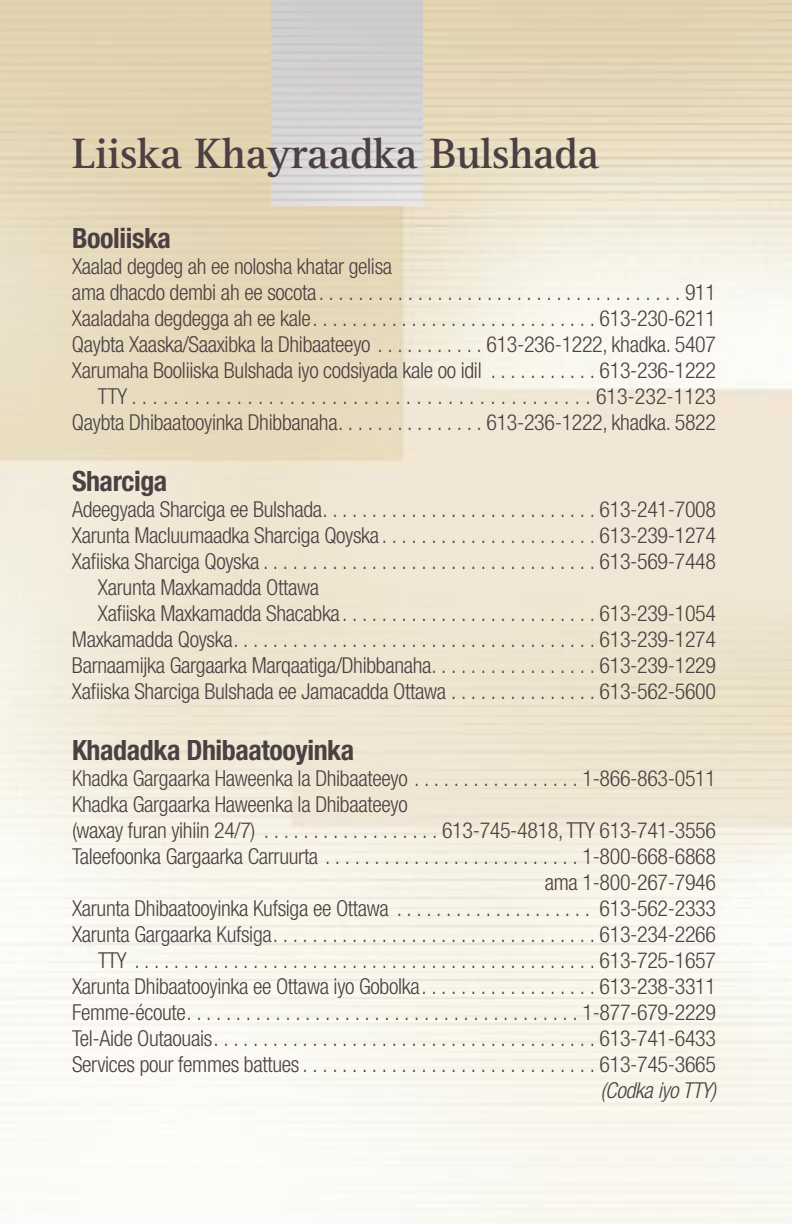
<style>
.page{position:relative;width:792px;height:1224px;background:#fff}
.page>*{position:absolute;margin:0;border:0;box-sizing:border-box;transform-origin:0 0}
.t1{font:700 44px "Rotis Serif";letter-spacing:-.015em;color:#4b4042}
.t2{font:700 condensed 28px "Helvetica Neue";letter-spacing:-.015em;color:#4b4042}
.t3{font:300 condensed 22px "Helvetica Neue";letter-spacing:-.015em;color:#4b4042}
.t4{font:italic 300 condensed 22px "Helvetica Neue";letter-spacing:-.01em;color:#4b4042}
</style>
<div class="page">
<h1 class="t1" style="left:72px;top:138px;width:529px">Liiska Khayraadka Bulshada</h1>
<p class="t2" style="left:72px;top:228px;width:101px">Booliiska</p>
<p class="t3" style="left:72px;top:258px;width:322px">Xaalad degdeg ah ee nolosha khatar gelisa</p>
<p class="t3" style="left:72px;top:284px;width:646px">amadhacdodembiaheesocota.....................................911</p>
<p class="t3" style="left:72px;top:310px;width:646px">Xaaladahadegdeggaaheekale.............................613-230-6211</p>
<p class="t3" style="left:72px;top:336px;width:646px">Qaybta Xaaska/Saaxibka la Dhibaateeyo . . . . . . . . . . . 613-236-1222, khadka. 5407</p>
<p class="t3" style="left:72px;top:362px;width:646px">Xarumaha Booliiska Bulshada iyo codsiyada kale oo idil . . . . . . . . . . . 613-236-1222</p>
<p class="t3" style="left:98px;top:388px;width:620px">TTY............................................613-232-1123</p>
<p class="t3" style="left:72px;top:414px;width:646px">Qaybta Dhibaatooyinka Dhibbanaha. . . . . . . . . . . . . . . 613-236-1222, khadka. 5822</p>
<p class="t2" style="left:72px;top:471px;width:97px">Sharciga</p>
<p class="t3" style="left:72px;top:501px;width:646px">Adeegyada Sharciga ee Bulshada. . . . . . . . . . . . . . . . . . . . . . . . . . . . 613-241-7008</p>
<p class="t3" style="left:72px;top:527px;width:646px">Xarunta Macluumaadka Sharciga Qoyska . . . . . . . . . . . . . . . . . . . . . . 613-239-1274</p>
<p class="t3" style="left:72px;top:553px;width:646px">XafiiskaSharcigaQoyska..................................613-569-7448</p>
<p class="t3" style="left:98px;top:579px;width:223px">Xarunta Maxkamadda Ottawa</p>
<p class="t3" style="left:98px;top:605px;width:620px">Xafiiska Maxkamadda Shacabka. . . . . . . . . . . . . . . . . . . . . . . . . . 613-239-1054</p>
<p class="t3" style="left:72px;top:631px;width:646px">MaxkamaddaQoyska.....................................613-239-1274</p>
<p class="t3" style="left:72px;top:657px;width:646px">Barnaamijka Gargaarka Marqaatiga/Dhibbanaha. . . . . . . . . . . . . . . . . 613-239-1229</p>
<p class="t3" style="left:72px;top:683px;width:646px">Xafiiska Sharciga Bulshada ee Jamacadda Ottawa . . . . . . . . . . . . . . . 613-562-5600</p>
<p class="t2" style="left:72px;top:740px;width:284px">Khadadka Dhibaatooyinka</p>
<p class="t3" style="left:72px;top:771px;width:646px">Khadka Gargaarka Haweenka la Dhibaateeyo . . . . . . . . . . . . . . . . . 1-866-863-0511</p>
<p class="t3" style="left:72px;top:797px;width:337px">Khadka Gargaarka Haweenka la Dhibaateeyo</p>
<p class="t3" style="left:72px;top:823px;width:646px">(waxay furan yihiin 24/7) . . . . . . . . . . . . . . . . . . 613-745-4818, TTY 613-741-3556</p>
<p class="t3" style="left:72px;top:849px;width:646px">Taleefoonka Gargaarka Carruurta . . . . . . . . . . . . . . . . . . . . . . . . . . 1-800-668-6868</p>
<p class="t3" style="left:545px;top:875px;width:173px">ama 1-800-267-7946</p>
<p class="t3" style="left:72px;top:901px;width:646px">Xarunta Dhibaatooyinka Kufsiga ee Ottawa . . . . . . . . . . . . . . . . . . . . 613-562-2333</p>
<p class="t3" style="left:72px;top:927px;width:646px">XaruntaGargaarkaKufsiga.................................613-234-2266</p>
<p class="t3" style="left:98px;top:953px;width:620px">TTY ...............................................613-725-1657</p>
<p class="t3" style="left:72px;top:979px;width:646px">Xarunta Dhibaatooyinka ee Ottawa iyo Gobolka. . . . . . . . . . . . . . . . . . 613-238-3311</p>
<p class="t3" style="left:72px;top:1005px;width:646px">Femme-écoute........................................1-877-679-2229</p>
<p class="t3" style="left:72px;top:1031px;width:646px">Tel-AideOutaouais.......................................613-741-6433</p>
<p class="t3" style="left:72px;top:1057px;width:646px">Servicespourfemmesbattues..............................613-745-3665</p>
<p class="t4" style="left:601px;top:1083px;width:117px">(Codka iyo TTY)</p>
</div>
